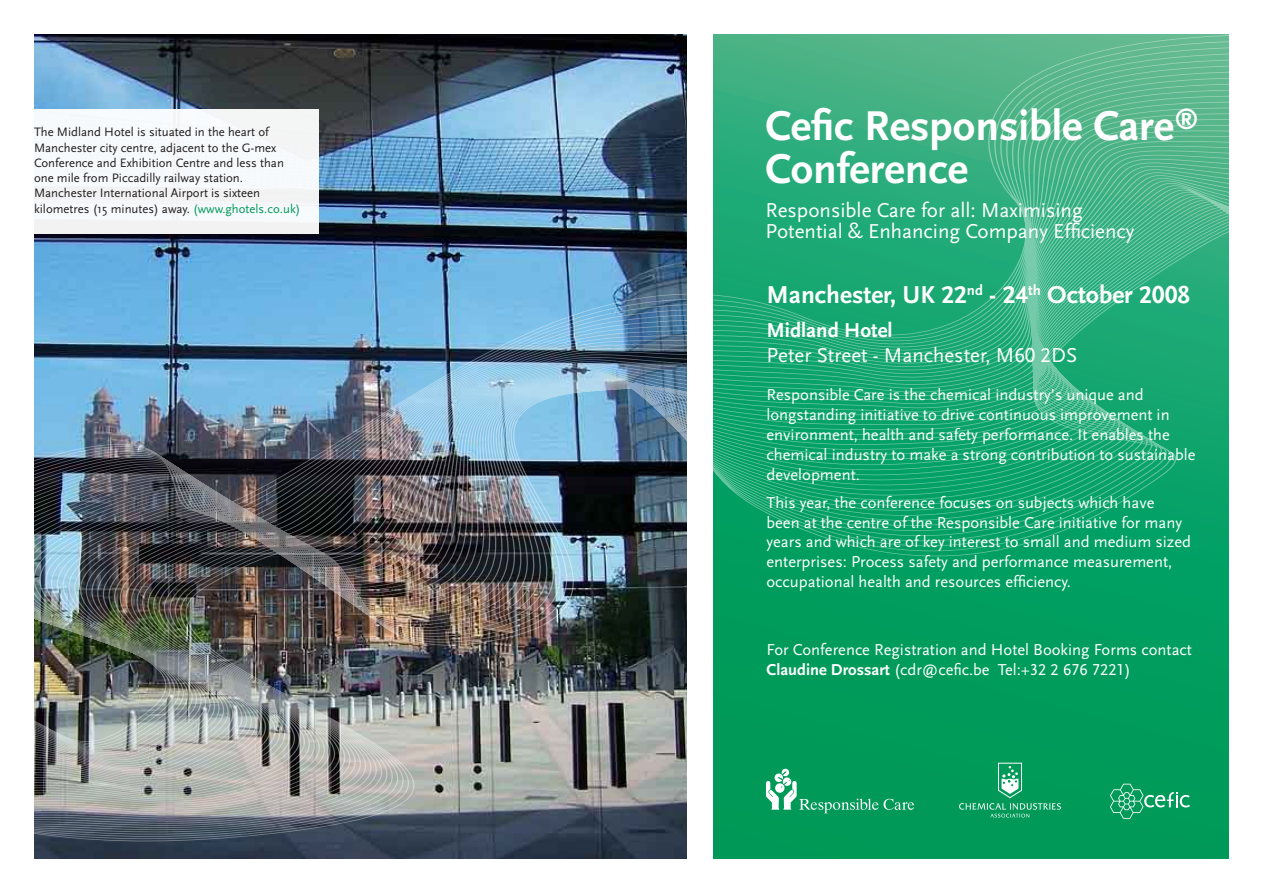
<style>
.page{position:relative;width:1263px;height:893px;background:#fff}
.page>*{position:absolute;margin:0;border:0;box-sizing:border-box;transform-origin:0 0}
.t1{font:700 43.5px/43.5px "Scala Sans";color:#fff}
.t2{font:700 25.5px "Scala Sans";color:#fff}
.t3{font:21px/21px "Scala Sans";color:#fff}
.t4{font:700 21px "Scala Sans";color:#fff}
.t5{font:16.5px/19.8px "Scala Sans";color:#fff}
.t6{font:12.75px/15.3px "Scala Sans";color:#231f20}
.s1{color:#009856}
.s2{font-family:"Scala Sans Figures"}
.s3{font-family:"Scala Sans Caps"}
.s4{font-weight:700}
</style>
<div class="page">
<img style="left:34px;top:34px;width:1195px;height:825px">
<div style="left:687px;top:0;width:26px;height:887px;background:#fff"></div>
<div style="left:21px;top:110px;width:298px;height:124px;background:#f6f9fc"></div>
<svg style="left:1110px;top:784px;width:80px;height:35px;background:#26a971"></svg>
<svg style="left:959px;top:763px;width:102px;height:54px;background:#1aa369"></svg>
<p class="t6" style="left:34px;top:125px;width:268px">The Midland Hotel is situated in the heart of Manchester city centre, adjacent to the G-mex Conference and Exhibition Centre and less than one mile from Piccadilly railway station.<br>Manchester International Airport is sixteen kilometres (15 minutes) away. <span class="s1">(www.ghotels.co.uk)</span></p>
<p class="t1" style="left:765px;top:105px;width:435px">Cefic Responsible Care<sup>®<br></sup>Conference</p>
<p class="t3" style="left:765px;top:200px;width:370px">Responsible Care for all: Maximising<br>Potential &amp; Enhancing Company Efficiency</p>
<p class="t2" style="left:766px;top:281px;width:425px">Manchester, UK <span class="s2">22</span><sup>nd</sup> - <span class="s2">24</span><sup>th</sup> October <span class="s2">2008</span></p>
<p class="t4" style="left:766px;top:319px;width:127px">Midland Hotel</p>
<p class="t3" style="left:766px;top:345px;width:312px">Peter Street - Manchester, M<span class="s3">60 2</span>DS</p>
<p class="t5" style="left:766px;top:385px;width:430px">Responsible Care is the chemical industry’s unique and longstanding initiative to drive continuous improvement in environment, health and safety performance. It enables the chemical industry to make a strong contribution to sustainable development.</p>
<p class="t5" style="left:766px;top:493px;width:426px">This year, the conference focuses on subjects which have been at the centre of the Responsible Care initiative for many years and which are of key interest to small and medium sized enterprises: Process safety and performance measurement, occupational health and resources efficiency.</p>
<p class="t5" style="left:766px;top:640px;width:427px">For Conference Registration and Hotel Booking Forms contact<br><span class="s4">Claudine Drossart</span> (cdr@cefic.be Tel:+<span class="s3">32 2 676 7221</span>)</p>
</div>
